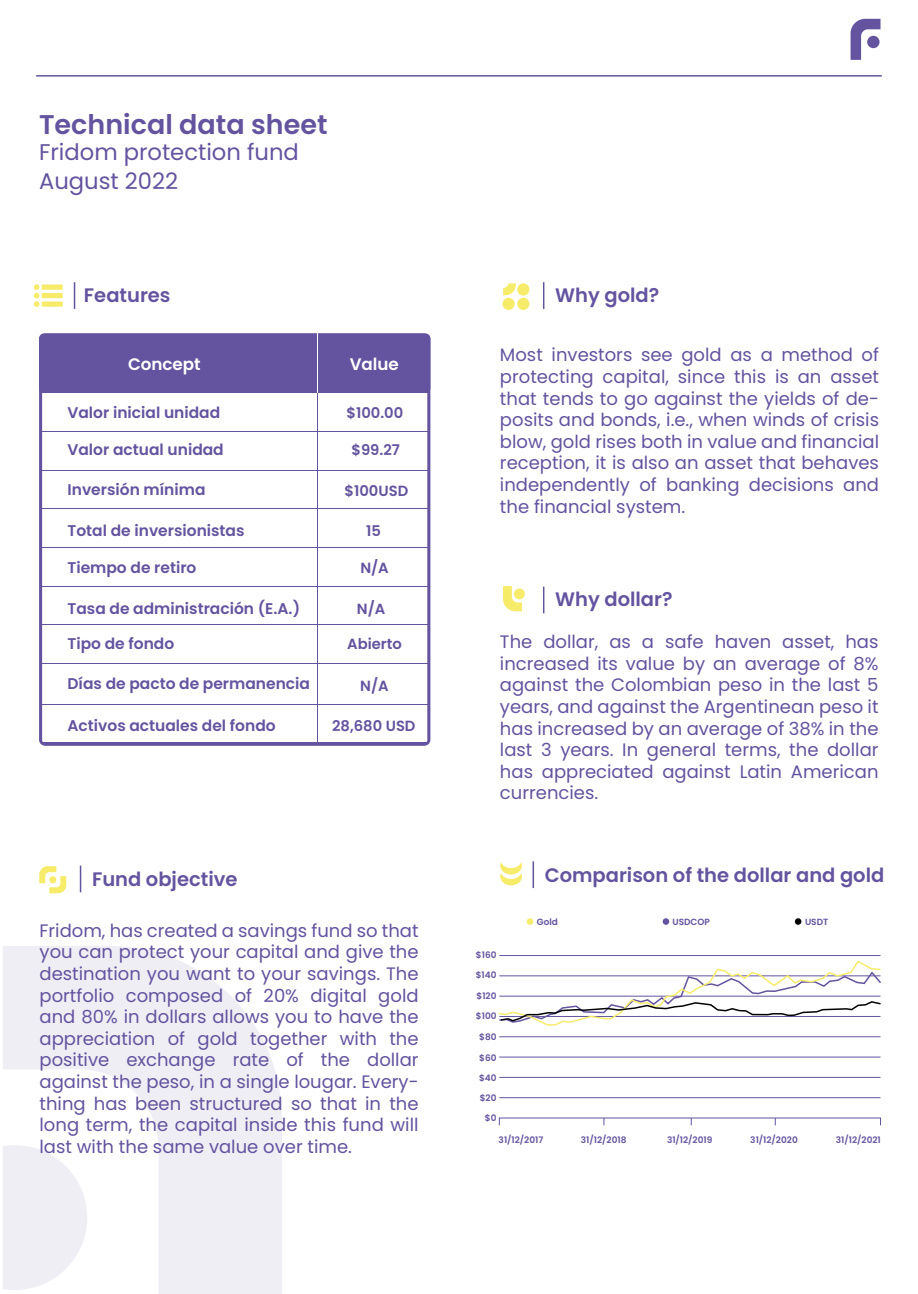
<style>
.page{position:relative;width:918px;height:1294px;background:#fff}
.page>*{position:absolute;margin:0;border:0;box-sizing:border-box;transform-origin:0 0}
.t1{font:600 27px "Poppins";color:#64539f}
.t2{font:22.65px/28.5px "Poppins";color:#64539f}
.t3{font:600 19.5px "Poppins";color:#64539f}
.t4{font:18px/21.6px "Poppins";color:#64539f;text-align:justify}
.t5{font:600 16.65px "Poppins";color:#fff}
.t6{font:600 15.45px "Poppins";color:#64539f}
.t7{font:600 14.7px "Poppins";color:#64539f}
.t8{font:600 9px "Poppins";color:#64539f}
</style>
<div class="page">
<svg style="left:3px;top:946px;width:279px;height:347px;fill:#efeef5"></svg>
<svg style="left:3px;top:1144px;width:84px;height:145px"></svg>
<hr style="left:36px;top:75px;width:846px;height:2px;background:#62549f">
<svg style="left:39px;top:333px;width:391px;height:412px"></svg>
<hr style="left:41px;top:392px;width:388px;height:1px;background:#64539f">
<hr style="left:41px;top:431px;width:388px;height:1px;background:#64539f">
<hr style="left:41px;top:469px;width:388px;height:1px;background:#64539f">
<hr style="left:41px;top:508px;width:388px;height:1px;background:#64539f">
<hr style="left:41px;top:547px;width:388px;height:1px;background:#64539f">
<hr style="left:41px;top:585px;width:388px;height:1px;background:#64539f">
<hr style="left:41px;top:624px;width:388px;height:1px;background:#64539f">
<hr style="left:41px;top:663px;width:388px;height:1px;background:#64539f">
<hr style="left:41px;top:704px;width:388px;height:1px;background:#64539f">
<hr style="left:41px;top:742px;width:388px;height:1px;background:#64539f">
<hr style="left:318px;top:335px;width:1px;height:407px;background:#64539f">
<svg style="left:74px;top:282px;width:1px;height:27px"></svg>
<svg style="left:543px;top:282px;width:1px;height:27px"></svg>
<hr style="left:318px;top:333px;width:1px;height:60px;background:#fff">
<svg style="left:543px;top:586px;width:1px;height:27px"></svg>
<svg style="left:80px;top:865px;width:1px;height:27px"></svg>
<svg style="left:34px;top:284px;width:29px;height:23px"></svg>
<svg style="left:851px;top:19px;width:30px;height:41px"></svg>
<div style="left:867px;top:36px;width:13px;height:12px;background:#64539f;border-radius:50%"></div>
<svg style="left:39px;top:866px;width:27px;height:27px"></svg>
<div style="left:517px;top:298px;width:12px;height:12px;background:#f6ec6a;border-radius:50%"></div>
<div style="left:503px;top:298px;width:12px;height:12px;background:#f6ec6a;border-radius:50%"></div>
<div style="left:517px;top:283px;width:12px;height:12px;background:#f6ec6a;border-radius:50%"></div>
<svg style="left:503px;top:283px;width:13px;height:12px"></svg>
<div style="left:514px;top:588px;width:11px;height:11px;background:#f6ec6a;border-radius:50%"></div>
<svg style="left:503px;top:586px;width:19px;height:25px"></svg>
<hr style="left:499px;top:955px;width:382px;height:1px;background:#64539f">
<hr style="left:499px;top:1036px;width:382px;height:1px;background:#64539f">
<hr style="left:499px;top:1056px;width:382px;height:1px;background:#64539f">
<hr style="left:499px;top:1076px;width:382px;height:1px;background:#64539f">
<hr style="left:499px;top:1097px;width:382px;height:1px;background:#64539f">
<svg style="left:533px;top:861px;width:1px;height:26px"></svg>
<svg style="left:500px;top:862px;width:22px;height:23px"></svg>
<svg style="left:527px;top:918px;width:6px;height:6px"></svg>
<svg style="left:663px;top:918px;width:6px;height:6px"></svg>
<svg style="left:795px;top:918px;width:6px;height:6px"></svg>
<svg style="left:498px;top:960px;width:383px;height:66px"></svg>
<h1 class="t1" style="left:39px;top:109px;width:290px">Technical data sheet</h1>
<p class="t2" style="left:39px;top:138px;width:261px">Fridom protection fund<br>August 2022</p>
<p class="t3" style="left:84px;top:284px;width:88px">Features</p>
<p class="t5" style="left:128px;top:354px;width:74px">Concept</p>
<p class="t5" style="left:350px;top:354px;width:51px">Value</p>
<p class="t6" style="left:68px;top:403px;width:154px">Valor inicial unidad</p>
<p class="t6" style="left:68px;top:441px;width:158px">Valor actual unidad</p>
<p class="t7" style="left:351px;top:441px;width:50px">$99.27</p>
<p class="t7" style="left:345px;top:482px;width:65px">$100USD</p>
<p class="t7" style="left:346px;top:404px;width:58px">$100.00</p>
<p class="t6" style="left:68px;top:480px;width:140px">Inversión mínima</p>
<p class="t6" style="left:68px;top:521px;width:179px">Total de inversionistas</p>
<p class="t6" style="left:68px;top:559px;width:130px">Tiempo de retiro</p>
<p class="t6" style="left:68px;top:599px;width:234px">Tasa de administración (E.A.)</p>
<p class="t6" style="left:68px;top:634px;width:108px">Tipo de fondo</p>
<p class="t6" style="left:68px;top:674px;width:244px">Días de pacto de permanencia</p>
<p class="t6" style="left:68px;top:716px;width:210px">Activos actuales del fondo</p>
<p class="t7" style="left:366px;top:522px;width:16px">15</p>
<p class="t7" style="left:360px;top:559px;width:30px">N/A</p>
<p class="t7" style="left:357px;top:600px;width:30px">N/A</p>
<p class="t7" style="left:347px;top:635px;width:56px">Abierto</p>
<p class="t7" style="left:360px;top:677px;width:30px">N/A</p>
<p class="t7" style="left:332px;top:717px;width:85px">28,680 USD</p>
<p class="t3" style="left:92px;top:867px;width:147px">Fund objective</p>
<p class="t4" style="left:40px;top:919px;width:381px">Fridom, has created a savings fund so that you can protect your capital and give the destination you want to your savings. The portfolio composed of 20% digital gold and 80% in dollars allows you to have the appreciation of gold together with the positive exchange rate of the dollar against the peso, in a single lougar. Every&shy;thing has been structured so that in the long term, the capital inside this fund will last with the same value over time.</p>
<p class="t3" style="left:555px;top:284px;width:106px">Why gold?</p>
<p class="t4" style="left:500px;top:344px;width:381px">Most investors see gold as a method of protecting capital, since this is an asset that tends to go against the yields of de&shy;posits and bonds, i.e., when winds of crisis blow, gold rises both in value and financial reception, it is also an asset that behaves independently of banking decisions and the financial system.</p>
<p class="t3" style="left:555px;top:588px;width:119px">Why dollar?</p>
<p class="t4" style="left:500px;top:631px;width:380px">The dollar, as a safe haven asset, has increased its value by an average of 8% against the Colombian peso in the last 5 years, and against the Argentinean peso it has increased by an average of 38% in the last 3 years. In general terms, the dollar has appreciated against Latin American currencies.</p>
<p class="t3" style="left:545px;top:863px;width:341px">Comparison of the dollar and gold</p>
<p class="t8" style="left:476px;top:949px;width:22px">$160</p>
<p class="t8" style="left:476px;top:969px;width:22px">$140</p>
<p class="t8" style="left:477px;top:990px;width:21px">$120</p>
<p class="t8" style="left:476px;top:1010px;width:22px">$100</p>
<p class="t8" style="left:479px;top:1031px;width:19px">$80</p>
<p class="t8" style="left:479px;top:1051px;width:19px">$60</p>
<p class="t8" style="left:479px;top:1072px;width:19px">$40</p>
<p class="t8" style="left:480px;top:1092px;width:18px">$20</p>
<p class="t8" style="left:485px;top:1112px;width:13px">$0</p>
<p class="t8" style="left:537px;top:916px;width:23px">Gold</p>
<p class="t8" style="left:673px;top:916px;width:39px">USDCOP</p>
<p class="t8" style="left:805px;top:916px;width:25px">USDT</p>
<p class="t8" style="left:499px;top:1134px;width:46px">31/12/2017</p>
<p class="t8" style="left:581px;top:1134px;width:47px">31/12/2018</p>
<p class="t8" style="left:667px;top:1134px;width:47px">31/12/2019</p>
<p class="t8" style="left:750px;top:1134px;width:49px">31/12/2020</p>
<p class="t8" style="left:836px;top:1134px;width:46px">31/12/2021</p>
</div>
